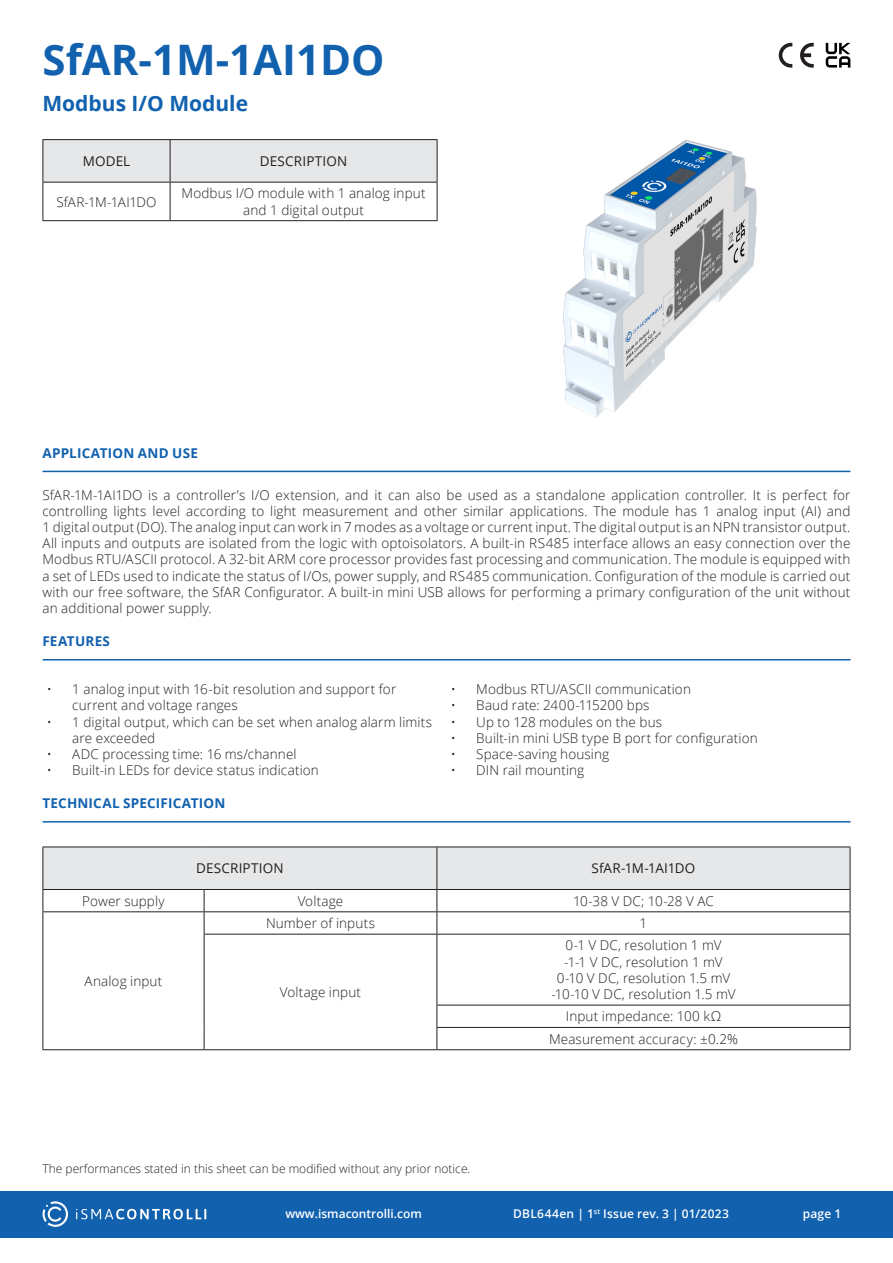
<style>
.page{position:relative;width:893px;height:1263px;background:#fff}
.page>*{position:absolute;margin:0;border:0;box-sizing:border-box;transform-origin:0 0}
.p-document_title{font:700 42px "Open Sans";color:#1161af}
.p-document_descripti{font:700 21px "Open Sans";color:#1161af}
.p-text{font:300 13.5px/16.2px "Open Sans";letter-spacing:.01em;color:#231f20}
.p-table-text{font:300 13.5px/16.2px "Open Sans";letter-spacing:.01em;color:#231f20;text-align:center}
.p-paragraph_title{font:700 13.5px "Open Sans";letter-spacing:.015em;color:#1161af}
.p-table-heading{font:13.5px "Open Sans";letter-spacing:.015em;color:#231f20}
.p-table-heading-2{font:13.5px "Open Sans";letter-spacing:-.005em;color:#231f20}
.t1{font:300 12px "Open Sans";color:#231f20}
.t2{font:600 12px "Open Sans";letter-spacing:.01em;color:#fff}
</style>
<div class="page">
<div style="left:0;top:1191px;width:893px;height:46px;background:#1161af"></div>
<svg style="left:43px;top:1201px;width:25px;height:26px"></svg>
<svg style="left:76px;top:1209px;width:130px;height:10px"></svg>
<div style="left:44px;top:140px;width:393px;height:42px;background:#e6e7e9"></div>
<hr style="left:43px;top:139px;width:127px;height:1px;background:#231f20">
<hr style="left:43px;top:140px;width:1px;height:42px;background:#231f20">
<hr style="left:170px;top:139px;width:267px;height:1px;background:#231f20">
<hr style="left:170px;top:140px;width:1px;height:42px;background:#231f20">
<hr style="left:437px;top:140px;width:1px;height:42px;background:#231f20">
<hr style="left:43px;top:182px;width:127px;height:1px;background:#231f20">
<hr style="left:43px;top:182px;width:1px;height:38px;background:#231f20">
<hr style="left:170px;top:182px;width:267px;height:1px;background:#231f20">
<hr style="left:170px;top:182px;width:1px;height:38px;background:#231f20">
<hr style="left:437px;top:182px;width:1px;height:38px;background:#231f20">
<hr style="left:43px;top:220px;width:127px;height:1px;background:#231f20">
<hr style="left:170px;top:220px;width:267px;height:1px;background:#231f20">
<img style="left:563px;top:139px;width:194px;height:279px">
<hr style="left:43px;top:471px;width:807px;height:1px;background:#1161af">
<hr style="left:43px;top:659px;width:807px;height:1px;background:#1161af">
<hr style="left:43px;top:821px;width:807px;height:1px;background:#1161af">
<hr style="left:437px;top:934px;width:413px;height:1px;background:#231f20">
<hr style="left:437px;top:1005px;width:413px;height:1px;background:#231f20">
<hr style="left:437px;top:1027px;width:413px;height:1px;background:#231f20">
<hr style="left:437px;top:1049px;width:413px;height:1px;background:#231f20">
<hr style="left:850px;top:934px;width:1px;height:71px;background:#231f20">
<svg style="left:850px;top:1005px;width:1px;height:44px"></svg>
<hr style="left:43px;top:846px;width:161px;height:1px;background:#231f20">
<hr style="left:204px;top:846px;width:233px;height:1px;background:#231f20">
<hr style="left:437px;top:846px;width:413px;height:1px;background:#231f20">
<hr style="left:43px;top:934px;width:1px;height:71px;background:#231f20">
<svg style="left:43px;top:1005px;width:1px;height:44px"></svg>
<hr style="left:43px;top:1049px;width:161px;height:1px;background:#231f20">
<hr style="left:204px;top:934px;width:233px;height:1px;background:#231f20">
<hr style="left:204px;top:934px;width:1px;height:71px;background:#231f20">
<hr style="left:437px;top:934px;width:1px;height:71px;background:#231f20">
<svg style="left:204px;top:1005px;width:1px;height:44px"></svg>
<svg style="left:437px;top:1005px;width:1px;height:44px"></svg>
<hr style="left:204px;top:1049px;width:233px;height:1px;background:#231f20">
<svg style="left:43px;top:847px;width:808px;height:87px"></svg>
<hr style="left:204px;top:911px;width:233px;height:1px;background:#231f20">
<hr style="left:437px;top:847px;width:1px;height:42px;background:#231f20">
<svg style="left:779px;top:43px;width:13px;height:25px"></svg>
<svg style="left:800px;top:43px;width:14px;height:25px"></svg>
<svg style="left:826px;top:43px;width:24px;height:25px"></svg>
<p class="p-document_title" style="left:43px;top:30px;width:344px">SfAR-1M-1AI1DO</p>
<p class="p-document_descripti" style="left:43px;top:89px;width:207px">Modbus I/O Module</p>
<p class="p-table-heading" style="left:83px;top:152px;width:49px">MODEL</p>
<p class="p-table-heading" style="left:260px;top:152px;width:89px">DESCRIPTION</p>
<p class="p-table-text" style="left:57px;top:193px;width:101px">SfAR-1M-1AI1DO</p>
<p class="p-table-text" style="left:182px;top:185px;width:246px">Modbus I/O module with 1 analog input and 1 digital output</p>
<p class="p-paragraph_title" style="left:43px;top:443px;width:157px">APPLICATION AND USE</p>
<p class="p-text" style="left:43px;top:486px;width:809px;text-align:justify">SfAR-1M-1AI1DO is a controller’s I/O extension, and it can also be used as a standalone application controller. It is perfect for controlling lights level according to light measurement and other similar applications. The module has 1 analog input (AI) and 1 digital output (DO). The analog input can work in 7 modes as a voltage or current input. The digital output is an NPN transistor output.<br>All inputs and outputs are isolated from the logic with optoisolators. A built-in RS485 interface allows an easy connection over the Modbus RTU/ASCII protocol. A 32-bit ARM core processor provides fast processing and communication. The module is equipped with a set of LEDs used to indicate the status of I/Os, power supply, and RS485 communication. Configuration of the module is carried out with our free software, the SfAR Configurator. A built-in mini USB allows for performing a primary configuration of the unit without an additional power supply.</p>
<p class="p-paragraph_title" style="left:43px;top:632px;width:69px">FEATURES</p>
<p class="p-text" style="left:72px;top:681px;width:325px;text-indent:-26px">• 1 analog input with 16-bit resolution and support for current and voltage ranges</p>
<p class="p-text" style="left:72px;top:713px;width:361px;text-indent:-26px">• 1 digital output, which can be set when analog alarm limits are exceeded</p>
<p class="p-text" style="left:47px;top:745px;width:251px">• ADC processing time: 16 ms/channel</p>
<p class="p-text" style="left:47px;top:762px;width:274px">• Built-in LEDs for device status indication</p>
<p class="p-text" style="left:451px;top:681px;width:242px">• Modbus RTU/ASCII communication</p>
<p class="p-text" style="left:451px;top:697px;width:200px">• Baud rate: 2400-115200 bps</p>
<p class="p-text" style="left:451px;top:713px;width:213px">• Up to 128 modules on the bus</p>
<p class="p-text" style="left:451px;top:729px;width:308px">• Built-in mini USB type B port for configuration</p>
<p class="p-text" style="left:451px;top:745px;width:160px">• Space-saving housing</p>
<p class="p-text" style="left:451px;top:762px;width:135px">• DIN rail mounting</p>
<p class="p-paragraph_title" style="left:43px;top:794px;width:184px">TECHNICAL SPECIFICATION</p>
<p class="p-table-heading" style="left:196px;top:859px;width:89px">DESCRIPTION</p>
<p class="p-table-heading-2" style="left:592px;top:859px;width:105px">SfAR-1M-1AI1DO</p>
<p class="p-table-text" style="left:82px;top:892px;width:84px">Power supply</p>
<p class="p-table-text" style="left:298px;top:892px;width:47px">Voltage</p>
<p class="p-table-text" style="left:573px;top:892px;width:142px">10-38 V DC; 10-28 V AC</p>
<p class="p-table-text" style="left:85px;top:972px;width:79px">Analog input</p>
<p class="p-table-text" style="left:266px;top:915px;width:110px">Number of inputs</p>
<p class="p-table-text" style="left:640px;top:915px;width:9px">1</p>
<p class="p-table-text" style="left:280px;top:984px;width:83px">Voltage input</p>
<p class="p-table-text" style="left:565px;top:937px;width:158px">0-1 V DC, resolution 1 mV</p>
<p class="p-table-text" style="left:564px;top:953px;width:160px">-1-1 V DC, resolution 1 mV</p>
<p class="p-table-text" style="left:557px;top:969px;width:175px">0-10 V DC, resolution 1.5 mV</p>
<p class="p-table-text" style="left:551px;top:986px;width:186px">-10-10 V DC, resolution 1.5 mV</p>
<p class="p-table-text" style="left:566px;top:1008px;width:157px">Input impedance: 100 kΩ</p>
<p class="p-table-text" style="left:549px;top:1030px;width:190px">Measurement accuracy: ±0.2%</p>
<p class="t1" style="left:43px;top:1160px;width:429px">The performances stated in this sheet can be modified without any prior notice.</p>
<p class="t2" style="left:285px;top:1205px;width:138px">www.ismacontrolli.com</p>
<p class="t2" style="left:513px;top:1205px;width:217px">DBL644en | 1<sup>st</sup> Issue rev. 3 | 01/2023</p>
<p class="t2" style="left:803px;top:1205px;width:40px">page 1</p>
</div>
